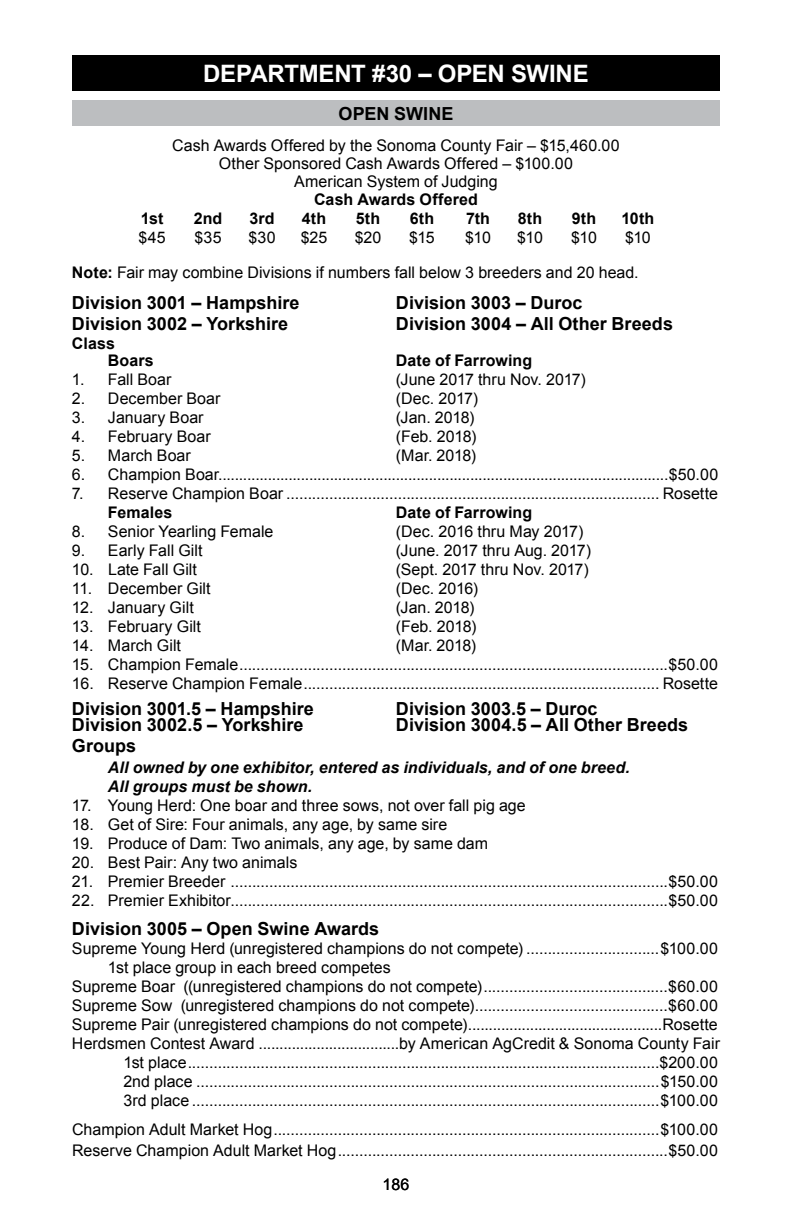
<style>
.page{position:relative;width:792px;height:1224px;background:#fff}
.page>*{position:absolute;margin:0;border:0;box-sizing:border-box;transform-origin:0 0}
.t1{font:700 24px "Arial";letter-spacing:-.01em;color:#fff}
.t2{font:700 18px "Arial";letter-spacing:.005em;color:#000}
.t3{font:16px/18px "Arial";color:#000}
.t4{font:700 16px/17px "Arial";letter-spacing:.01em;color:#000}
.t5{font:italic 700 16px/19px "Arial";letter-spacing:.005em;color:#000}
.s1{font-weight:700}
</style>
<div class="page">
<div style="left:72px;top:55px;width:648px;height:36px;background:#000"></div>
<div style="left:72px;top:101px;width:648px;height:25px;background:#bcbec0"></div>
<h1 class="t1" style="left:203px;top:58px;width:387px">DEPARTMENT #30 – OPEN SWINE</h1>
<p class="t2" style="left:339px;top:101px;width:116px">OPEN SWINE</p>
<p class="t3" style="left:172px;top:137px;width:449px;text-align:center">Cash Awards Offered by the Sonoma County Fair – $15,460.00<br>Other Sponsored Cash Awards Offered – $100.00<br>American System of Judging</p>
<p class="t4" style="left:314px;top:192px;width:165px">Cash Awards Offered</p>
<p class="t4" style="left:141px;top:211px;width:24px">1st</p>
<p class="t4" style="left:194px;top:211px;width:30px">2nd</p>
<p class="t4" style="left:250px;top:211px;width:27px">3rd</p>
<p class="t4" style="left:302px;top:211px;width:26px">4th</p>
<p class="t4" style="left:356px;top:211px;width:26px">5th</p>
<p class="t4" style="left:410px;top:211px;width:26px">6th</p>
<p class="t4" style="left:466px;top:211px;width:26px">7th</p>
<p class="t4" style="left:518px;top:211px;width:26px">8th</p>
<p class="t4" style="left:572px;top:211px;width:26px">9th</p>
<p class="t4" style="left:622px;top:211px;width:34px">10th</p>
<p class="t3" style="left:138px;top:229px;width:29px">$45</p>
<p class="t3" style="left:195px;top:229px;width:29px">$35</p>
<p class="t3" style="left:249px;top:229px;width:29px">$30</p>
<p class="t3" style="left:301px;top:229px;width:28px">$25</p>
<p class="t3" style="left:355px;top:229px;width:28px">$20</p>
<p class="t3" style="left:409px;top:229px;width:27px">$15</p>
<p class="t3" style="left:465px;top:229px;width:27px">$10</p>
<p class="t3" style="left:517px;top:229px;width:27px">$10</p>
<p class="t3" style="left:571px;top:229px;width:27px">$10</p>
<p class="t3" style="left:72px;top:220px;width:580px;line-height:35px;text-indent:553px">$10<br><span class="s1">Note:</span> Fair may combine Divisions if numbers fall below 3 breeders and 20 head.</p>
<p class="t2" style="left:72px;top:291px;width:229px">Division 3001 – Hampshire</p>
<p class="t2" style="left:396px;top:291px;width:188px">Division 3003 – Duroc</p>
<p class="t2" style="left:72px;top:312px;width:218px">Division 3002 – Yorkshire</p>
<p class="t2" style="left:396px;top:312px;width:279px">Division 3004 – All Other Breeds</p>
<p class="t4" style="left:108px;top:336px;width:47px;text-indent:-36px">Class<br>Boars</p>
<p class="t4" style="left:396px;top:353px;width:138px">Date of Farrowing</p>
<p class="t3" style="left:72px;top:371px;width:101px">1. Fall Boar</p>
<p class="t3" style="left:396px;top:371px;width:191px">(June 2017 thru Nov. 2017)</p>
<p class="t3" style="left:72px;top:390px;width:150px">2. December Boar</p>
<p class="t3" style="left:396px;top:390px;width:84px">(Dec. 2017)</p>
<p class="t3" style="left:72px;top:409px;width:133px">3. January Boar</p>
<p class="t3" style="left:396px;top:409px;width:80px">(Jan. 2018)</p>
<p class="t3" style="left:72px;top:428px;width:140px">4. February Boar</p>
<p class="t3" style="left:396px;top:428px;width:82px">(Feb. 2018)</p>
<p class="t3" style="left:72px;top:447px;width:120px">5. March Boar</p>
<p class="t3" style="left:396px;top:447px;width:82px">(Mar. 2018)</p>
<p class="t3" style="left:72px;top:466px;width:648px">6. Champion Boar.............................................................................................................$50.00</p>
<p class="t3" style="left:72px;top:485px;width:647px">7. Reserve Champion Boar ....................................................................................... Rosette</p>
<p class="t4" style="left:108px;top:505px;width:66px">Females</p>
<p class="t4" style="left:396px;top:505px;width:138px">Date of Farrowing</p>
<p class="t3" style="left:72px;top:523px;width:203px">8. Senior Yearling Female</p>
<p class="t3" style="left:396px;top:523px;width:189px">(Dec. 2016 thru May 2017)</p>
<p class="t3" style="left:72px;top:542px;width:132px">9. Early Fall Gilt</p>
<p class="t3" style="left:396px;top:542px;width:196px">(June. 2017 thru Aug. 2017)</p>
<p class="t3" style="left:72px;top:561px;width:126px">10. Late Fall Gilt</p>
<p class="t3" style="left:396px;top:561px;width:194px">(Sept. 2017 thru Nov. 2017)</p>
<p class="t3" style="left:72px;top:580px;width:140px">11. December Gilt</p>
<p class="t3" style="left:396px;top:580px;width:84px">(Dec. 2016)</p>
<p class="t3" style="left:72px;top:599px;width:123px">12. January Gilt</p>
<p class="t3" style="left:396px;top:599px;width:80px">(Jan. 2018)</p>
<p class="t3" style="left:72px;top:618px;width:130px">13. February Gilt</p>
<p class="t3" style="left:396px;top:618px;width:82px">(Feb. 2018)</p>
<p class="t3" style="left:72px;top:637px;width:111px">14. March Gilt</p>
<p class="t3" style="left:396px;top:637px;width:82px">(Mar. 2018)</p>
<p class="t3" style="left:72px;top:656px;width:648px">15. Champion Female....................................................................................................$50.00</p>
<p class="t3" style="left:72px;top:675px;width:647px">16. Reserve Champion Female................................................................................... Rosette</p>
<p class="t2" style="left:72px;top:697px;width:243px">Division 3001.5 – Hampshire</p>
<p class="t2" style="left:396px;top:697px;width:203px">Division 3003.5 – Duroc</p>
<p class="t2" style="left:72px;top:713px;width:233px">Division 3002.5 – Yorkshire</p>
<p class="t2" style="left:396px;top:713px;width:294px">Division 3004.5 – All Other Breeds</p>
<p class="t2" style="left:72px;top:734px;width:66px">Groups</p>
<p class="t5" style="left:108px;top:759px;width:523px">All owned by one exhibitor, entered as individuals, and of one breed.<br>All groups must be shown.</p>
<p class="t3" style="left:72px;top:797px;width:455px">17. Young Herd: One boar and three sows, not over fall pig age</p>
<p class="t3" style="left:72px;top:816px;width:377px">18. Get of Sire: Four animals, any age, by same sire</p>
<p class="t3" style="left:72px;top:835px;width:418px">19. Produce of Dam: Two animals, any age, by same dam</p>
<p class="t3" style="left:72px;top:854px;width:227px">20. Best Pair: Any two animals</p>
<p class="t3" style="left:72px;top:873px;width:648px">21. Premier Breeder ......................................................................................................$50.00</p>
<p class="t3" style="left:72px;top:892px;width:648px">22. Premier Exhibitor......................................................................................................$50.00</p>
<p class="t2" style="left:72px;top:917px;width:309px">Division 3005 – Open Swine Awards</p>
<p class="t3" style="left:72px;top:940px;width:647px">Supreme Young Herd (unregistered champions do not compete) ...............................$100.00</p>
<p class="t3" style="left:108px;top:959px;width:284px">1st place group in each breed competes</p>
<p class="t3" style="left:72px;top:978px;width:647px">Supreme Boar ((unregistered champions do not compete)...........................................$60.00</p>
<p class="t3" style="left:72px;top:997px;width:647px">Supreme Sow (unregistered champions do not compete).............................................$60.00</p>
<p class="t3" style="left:72px;top:1016px;width:647px">Supreme Pair (unregistered champions do not compete)...............................................Rosette</p>
<p class="t3" style="left:72px;top:1035px;width:650px">Herdsmen Contest Award ..................................by American AgCredit &amp; Sonoma County Fair</p>
<p class="t3" style="left:123px;top:1054px;width:596px">1st place..............................................................................................................$200.00</p>
<p class="t3" style="left:123px;top:1073px;width:596px">2nd place ............................................................................................................$150.00</p>
<p class="t3" style="left:123px;top:1092px;width:596px">3rd place .............................................................................................................$100.00</p>
<p class="t3" style="left:72px;top:1119px;width:648px;line-height:21px">Champion Adult Market Hog..........................................................................................$100.00<br>Reserve Champion Adult Market Hog.............................................................................$50.00</p>
<p class="t3" style="left:383px;top:1175px;width:28px">186</p>
</div>
